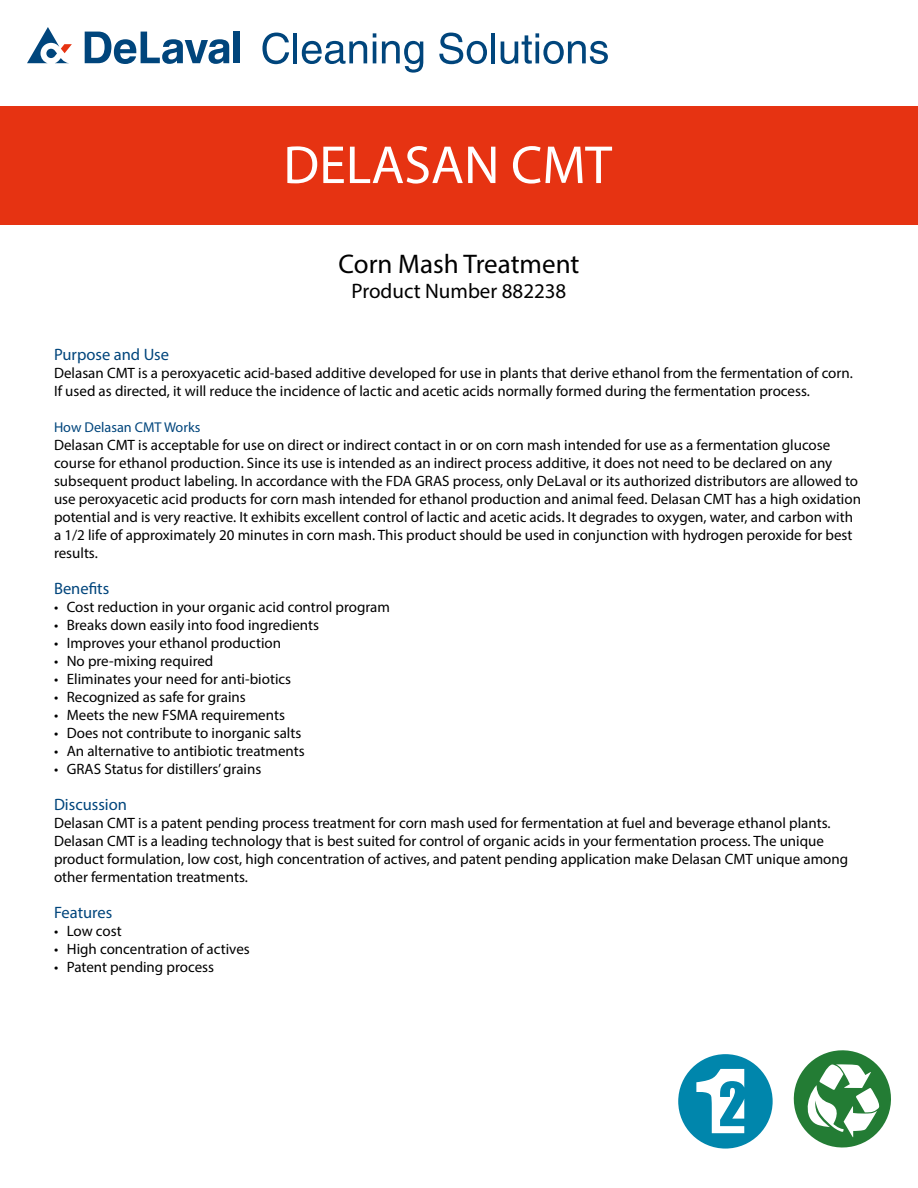
<style>
.page{position:relative;width:918px;height:1188px;background:#fff}
.page>*{position:absolute;margin:0;border:0;box-sizing:border-box;transform-origin:0 0}
.t1{font:54px "Myriad Pro";color:#fff}
.t2{font:27px "Myriad Pro";color:#000}
.t3{font:21px "Myriad Pro";color:#000}
.t4{font:16.5px "Myriad Pro";color:#00457c}
.t5{font:15px/18px "Myriad Pro";color:#000}
.t6{font:14.25px "Myriad Pro";color:#00457c}
</style>
<div class="page">
<svg style="left:262px;top:33px;width:27px;height:31px"></svg>
<hr style="left:294px;top:33px;width:3px;height:30px;background:#00457c">
<svg style="left:302px;top:41px;width:65px;height:23px"></svg>
<hr style="left:373px;top:42px;width:3px;height:21px;background:#00457c">
<svg style="left:373px;top:33px;width:3px;height:5px"></svg>
<svg style="left:382px;top:41px;width:41px;height:32px"></svg>
<svg style="left:439px;top:33px;width:48px;height:31px"></svg>
<hr style="left:491px;top:33px;width:4px;height:30px;background:#00457c">
<svg style="left:501px;top:33px;width:107px;height:31px"></svg>
<div style="left:233px;top:32px;width:7px;height:31px;background:#00457c"></div>
<svg style="left:85px;top:32px;width:144px;height:32px"></svg>
<svg style="left:27px;top:27px;width:45px;height:36px"></svg>
<div style="left:0;top:106px;width:918px;height:119px;background:#e63312"></div>
<svg style="left:793px;top:1050px;width:98px;height:98px"></svg>
<div style="left:678px;top:1054px;width:95px;height:95px;background:#0086ac;border-radius:50%"></div>
<svg style="left:696px;top:1069px;width:48px;height:64px"></svg>
<h1 class="t1" style="left:283px;top:132px;width:330px">DELASAN CMT</h1>
<h2 class="t2" style="left:339px;top:247px;width:243px">Corn Mash Treatment</h2>
<h3 class="t3" style="left:352px;top:278px;width:216px">Product Number 882238</h3>
<p class="t4" style="left:54px;top:344px;width:117px">Purpose and Use</p>
<p class="t5" style="left:54px;top:364px;width:800px">Delasan CMT is a peroxyacetic acid-based additive developed for use in plants that derive ethanol from the fermentation of corn.<br>If used as directed, it will reduce the incidence of lactic and acetic acids normally formed during the fermentation process.</p>
<p class="t6" style="left:54px;top:418px;width:148px">How Delasan CMT Works</p>
<p class="t5" style="left:54px;top:436px;width:809px">Delasan CMT is acceptable for use on direct or indirect contact in or on corn mash intended for use as a fermentation glucose course for ethanol production. Since its use is intended as an indirect process additive, it does not need to be declared on any subsequent product labeling. In accordance with the FDA GRAS process, only DeLaval or its authorized distributors are allowed to use peroxyacetic acid products for corn mash intended for ethanol production and animal feed. Delasan CMT has a high oxidation potential and is very reactive. It exhibits excellent control of lactic and acetic acids. It degrades to oxygen, water, and carbon with a 1/2 life of approximately 20 minutes in corn mash. This product should be used in conjunction with hydrogen peroxide for best results.</p>
<p class="t4" style="left:54px;top:578px;width:57px">Benefits</p>
<p class="t5" style="left:54px;top:598px;width:337px">• Cost reduction in your organic acid control program</p>
<p class="t5" style="left:54px;top:616px;width:267px">• Breaks down easily into food ingredients</p>
<p class="t5" style="left:54px;top:634px;width:229px">• Improves your ethanol production</p>
<p class="t5" style="left:54px;top:652px;width:161px">• No pre-mixing required</p>
<p class="t5" style="left:54px;top:670px;width:239px">• Eliminates your need for anti-biotics</p>
<p class="t5" style="left:54px;top:688px;width:193px">• Recognized as safe for grains</p>
<p class="t5" style="left:54px;top:706px;width:232px">• Meets the new FSMA requirements</p>
<p class="t5" style="left:54px;top:724px;width:249px">• Does not contribute to inorganic salts</p>
<p class="t5" style="left:54px;top:742px;width:252px">• An alternative to antibiotic treatments</p>
<p class="t5" style="left:54px;top:760px;width:209px">• GRAS Status for distillers’ grains</p>
<p class="t4" style="left:54px;top:794px;width:75px">Discussion</p>
<p class="t5" style="left:54px;top:814px;width:796px">Delasan CMT is a patent pending process treatment for corn mash used for fermentation at fuel and beverage ethanol plants.<br>Delasan CMT is a leading technology that is best suited for control of organic acids in your fermentation process. The unique product formulation, low cost, high concentration of actives, and patent pending application make Delasan CMT unique among other fermentation treatments.</p>
<p class="t4" style="left:54px;top:902px;width:60px">Features</p>
<p class="t5" style="left:54px;top:922px;width:69px">• Low cost</p>
<p class="t5" style="left:54px;top:940px;width:197px">• High concentration of actives</p>
<p class="t5" style="left:54px;top:958px;width:162px">• Patent pending process</p>
</div>
